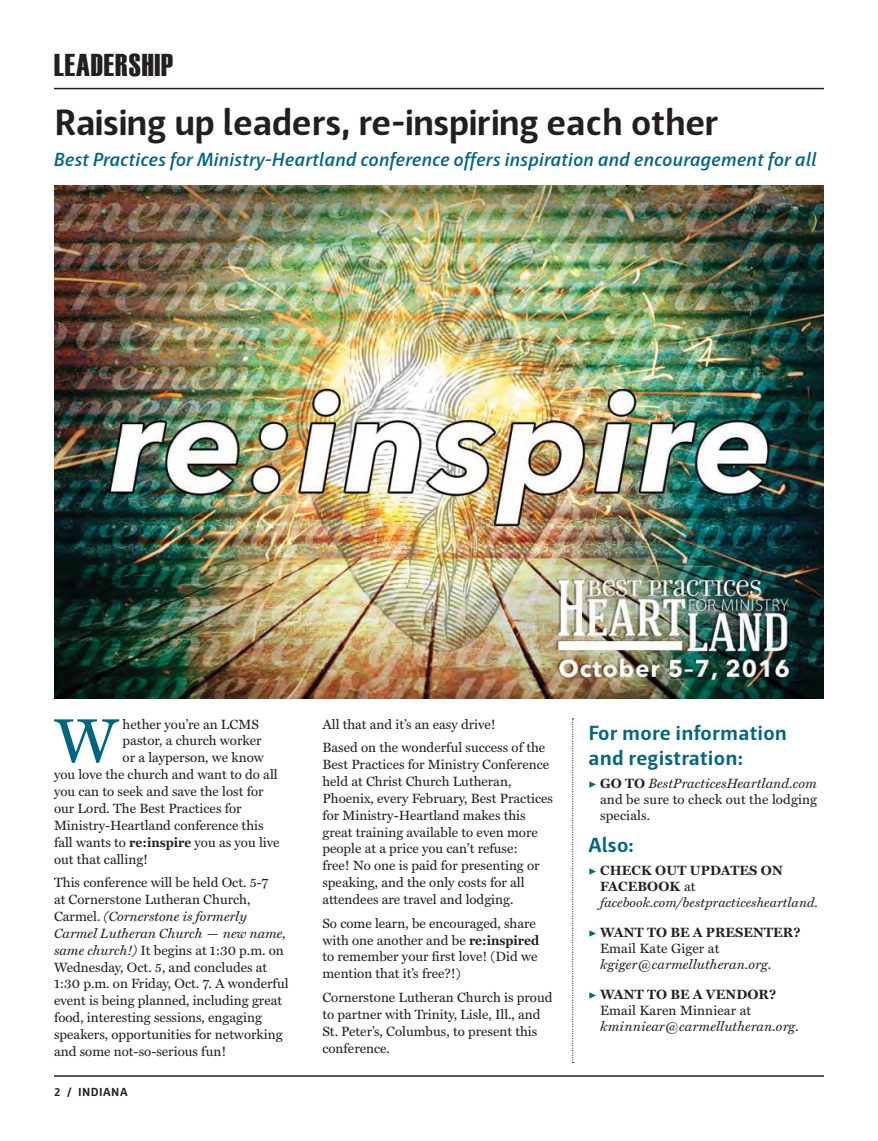
<style>
.page{position:relative;width:878px;height:1141px;background:#fff}
.page>*{position:absolute;margin:0;border:0;box-sizing:border-box;transform-origin:0 0}
.Body_Text{font:62.85px "Miller Text";color:#006680}
.Headline{font:700 37.5px "Haptic";letter-spacing:-.025em;color:#231f20}
.Interior_Header_Bar{font:31.5px "Haettenschweiler";letter-spacing:.03em;color:#231f20}
.Body_Text-2{font:700 21px/25.2px "Haptic";letter-spacing:.01em;color:#006680}
.Article_2_body_copy{font:italic 600 19.5px "Haptic";letter-spacing:.005em;color:#006680}
.Body_Text-3{font:13.5px/16.8px "Miller Text";color:#231f20}
.Body_Text-4{font:italic 13.5px/16.2px "Miller Text";letter-spacing:.01em;color:#231f20}
.Body_Text-5{font:700 13.5px/16.2px "Miller Text";letter-spacing:.01em;color:#231f20}
.Body_Text-6{font:italic 13.2px "Miller Text";letter-spacing:.01em;color:#231f20}
.Footer_Left{font:700 12px "Haptic";letter-spacing:.04em;color:#231f20}
.s1{font-weight:700}
.s2{font-style:italic}
.s3{font-family:"Minion Pro";color:#006680}
.s4{font-family:"Minion Pro";font-weight:400;color:#006680}
.s5{font-weight:400}
.s6{font-family:"Minion Pro";font-style:normal;color:#006680}
.s7{font-weight:700;font-style:normal}
.s8{font-style:normal}
</style>
<div class="page">
<hr style="left:54px;top:1075px;width:770px;height:2px;background:#231f20">
<hr style="left:54px;top:88px;width:770px;height:1px;background:#231f20">
<svg style="left:572px;top:718px;width:1px;height:345px"></svg>
<img style="left:54px;top:186px;width:770px;height:513px">
<p class="Interior_Header_Bar" style="left:54px;top:47px;width:121px">LEADERSHIP</p>
<p class="Headline" style="left:54px;top:100px;width:665px">Raising up leaders, re-inspiring each other</p>
<p class="Article_2_body_copy" style="left:54px;top:148px;width:764px">Best Practices for Ministry-Heartland conference offers inspiration and encouragement for all</p>
<p class="Body_Text" style="left:55px;top:705px;width:64px">W</p>
<p class="Body_Text-3" style="left:123px;top:716px;width:138px">hether you’re an LCMS</p>
<p class="Body_Text-3" style="left:123px;top:733px;width:140px">pastor, a church worker</p>
<p class="Body_Text-3" style="left:123px;top:750px;width:143px">or a layperson, we know</p>
<p class="Body_Text-3" style="left:54px;top:766px;width:225px">you love the church and want to do all</p>
<p class="Body_Text-3" style="left:54px;top:783px;width:211px">you can to seek and save the lost for</p>
<p class="Body_Text-3" style="left:54px;top:800px;width:189px">our Lord. The Best Practices for</p>
<p class="Body_Text-3" style="left:54px;top:817px;width:211px">Ministry-Heartland conference this</p>
<p class="Body_Text-3" style="left:54px;top:834px;width:227px">fall wants to <span class="s1">re:inspire</span> you as you live</p>
<p class="Body_Text-3" style="left:54px;top:851px;width:96px">out that calling!</p>
<p class="Body_Text-3" style="left:54px;top:874px;width:236px">This conference will be held Oct. 5-7<br>at Cornerstone Lutheran Church, Carmel. <span class="s2">(Cornerstone is formerly Carmel Lutheran Church — new name, same church!)</span> It begins at 1:30 p.m. on Wednesday, Oct. 5, and concludes at 1:30 p.m. on Friday, Oct. 7. A wonderful event is being planned, including great food, interesting sessions, engaging speakers, opportunities for networking and some not-so-serious fun!</p>
<p class="Footer_Left" style="left:54px;top:1084px;width:75px">2 / INDIANA</p>
<p class="Body_Text-3" style="left:322px;top:716px;width:175px">All that and it’s an easy drive!</p>
<p class="Body_Text-3" style="left:322px;top:739px;width:232px">Based on the wonderful success of the Best Practices for Ministry Conference held at Christ Church Lutheran, Phoenix, every February, Best Practices for Ministry-Heartland makes this great training available to even more people at a price you can’t refuse:<br>free! No one is paid for presenting or speaking, and the only costs for all attendees are travel and lodging.</p>
<p class="Body_Text-3" style="left:322px;top:915px;width:218px">So come learn, be encouraged, share with one another and be <span class="s1">re:inspired </span>to remember your first love! (Did we mention that it’s free?!)</p>
<p class="Body_Text-3" style="left:322px;top:989px;width:231px">Cornerstone Lutheran Church is proud to partner with Trinity, Lisle, Ill., and<br>St. Peter’s, Columbus, to present this conference.</p>
<p class="Body_Text-2" style="left:588px;top:720px;width:200px">For more information and registration:</p>
<p class="Body_Text-3" style="left:600px;top:775px;width:219px;line-height:16.2px;text-align:justify;text-indent:-12px"><span class="s3">▶</span> <span class="s1">GO TO</span> <span class="s2">BestPracticesHeartland.com </span>and be sure to check out the lodging specials.</p>
<p class="Body_Text-2" style="left:588px;top:832px;width:47px">Also:</p>
<p class="Body_Text-5" style="left:600px;top:863px;width:184px;text-indent:-12px"><span class="s4">▶</span> CHECK OUT UPDATES ON<br>FACEBOOK <span class="s5">at</span></p>
<p class="Body_Text-6" style="left:600px;top:895px;width:219px">facebook.com/bestpracticesheartland.</p>
<p class="Body_Text-4" style="left:600px;top:924px;width:202px;text-indent:-12px"><span class="s6">▶</span> <span class="s7">WANT TO BE A PRESENTER?<br></span><span class="s8">Email Kate Giger at </span>kgiger@carmellutheran.org<span class="s8">.</span></p>
<p class="Body_Text-4" style="left:600px;top:986px;width:200px;text-indent:-12px"><span class="s6">▶</span> <span class="s7">WANT TO BE A VENDOR?<br></span><span class="s8">Email Karen Minniear at </span>kminniear@carmellutheran.org.</p>
</div>
